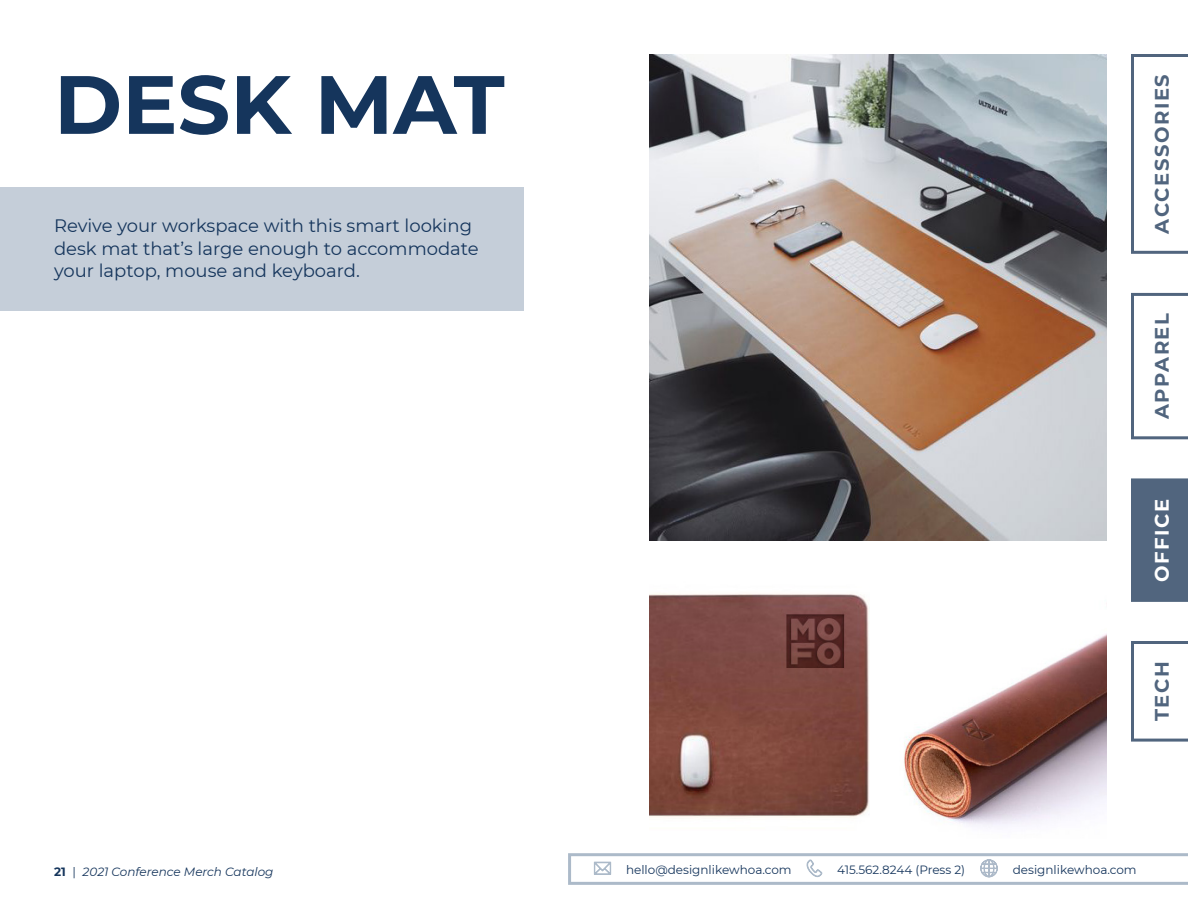
<style>
.page{position:relative;width:1188px;height:918px;background:#fff}
.page>*{position:absolute;margin:0;border:0;box-sizing:border-box;transform-origin:0 0}
.Page_Title{font:700 82.5px "Montserrat";color:#15355c}
.t1{font:700 19.5px "Montserrat";letter-spacing:.08em;color:#51657e}
.t2{font:700 19.5px "Montserrat";letter-spacing:.08em;color:#fff}
.Description{font:18px/22.5px "Montserrat";color:#15355c}
.t3{font:12px "Montserrat";color:#15355c}
.t4{font:italic 12px "Montserrat";color:#15355c}
.s1{font-weight:700;font-style:normal}
.s2{font-style:normal}
</style>
<div class="page">
<svg style="left:1131px;top:54px;width:57px;height:200px"></svg>
<div style="left:1131px;top:478px;width:57px;height:124px;background:#51657e"></div>
<svg style="left:1131px;top:641px;width:57px;height:101px"></svg>
<svg style="left:1131px;top:293px;width:57px;height:146px"></svg>
<svg style="left:568px;top:853px;width:620px;height:32px"></svg>
<div style="left:0;top:188px;width:524px;height:123px;background:#c5ced9"></div>
<img style="left:649px;top:593px;width:220px;height:225px">
<img style="left:904px;top:633px;width:203px;height:193px">
<img style="left:649px;top:54px;width:458px;height:486px">
<p class="Page_Title" style="left:54px;top:45px;width:452px">DESK MAT</p>
<p class="Description" style="left:54px;top:214px;width:426px">Revive your workspace with this smart looking desk mat that’s large enough to accommodate your laptop, mouse and keyboard.</p>
<p class="t1" style="left:1148px;top:234px;width:161px;rotate:-90deg">ACCESSORIES</p>
<p class="t1" style="left:1148px;top:419px;width:107px;rotate:-90deg">APPAREL</p>
<p class="t2" style="left:1148px;top:582px;width:84px;rotate:-90deg">OFFICE</p>
<p class="t1" style="left:1148px;top:721px;width:61px;rotate:-90deg">TECH</p>
<p class="t4" style="left:54px;top:863px;width:221px"><span class="s1">21</span> <span class="s2">|</span> 2021 Conference Merch Catalog</p>
<p class="t3" style="left:626px;top:862px;width:167px">hello@designlikewhoa.com</p>
<p class="t3" style="left:837px;top:862px;width:130px">415.562.8244 (Press 2)</p>
<p class="t3" style="left:1013px;top:862px;width:125px">designlikewhoa.com</p>
</div>
